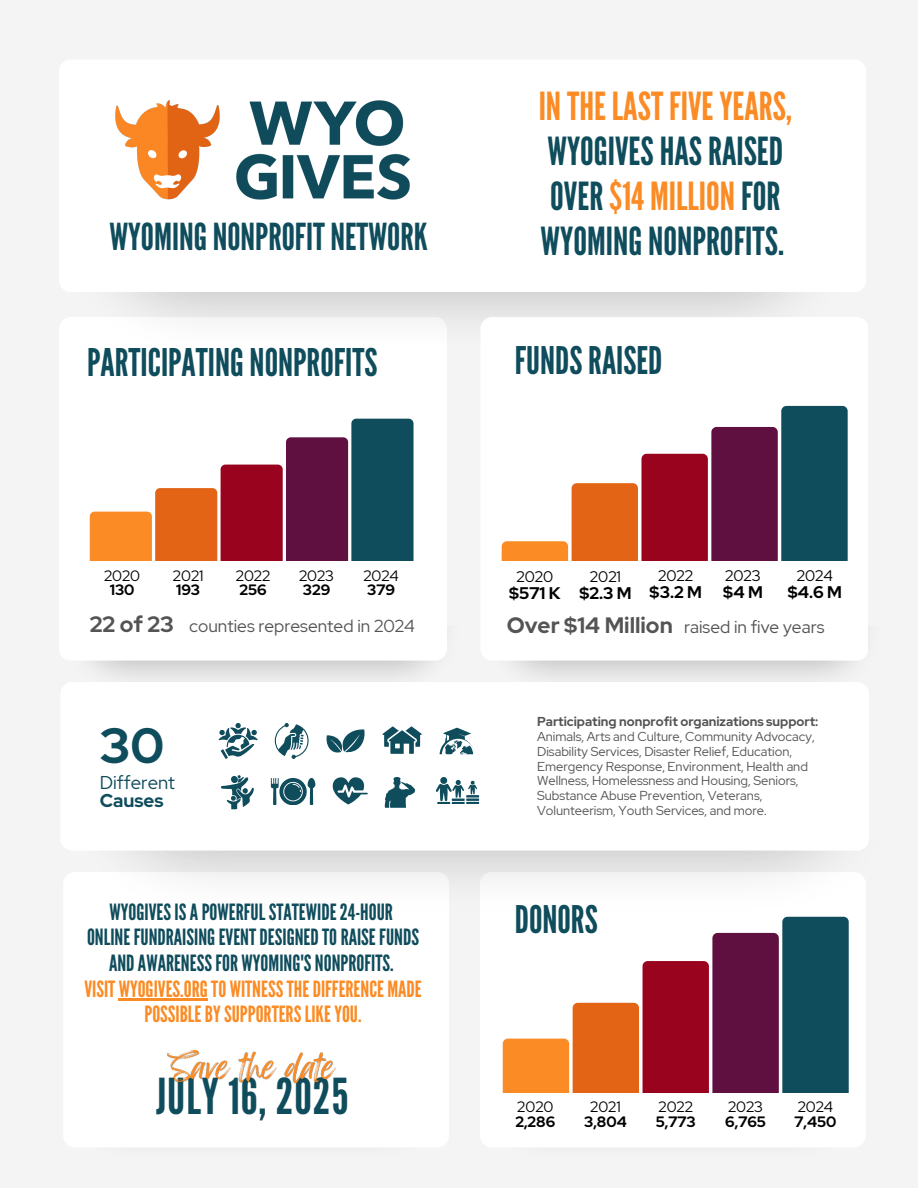
<style>
.page{position:relative;width:918px;height:1188px;background:#f4f4f4}
.page>*{position:absolute;margin:0;border:0;box-sizing:border-box;transform-origin:0 0}
.t1{font:49.35px "League Gothic";letter-spacing:.02em;color:#0f4c5c}
.t2{font:700 49.35px "Red Hat Display";color:#0f4c5c}
.t3{font:38.7px/45px "League Gothic";color:#0f4c5c}
.t4{font:38.1px "League Gothic";color:#0f4c5c}
.t5{font:37.2px "League Gothic";color:#0f4c5c}
.t6{font:22.35px/25.7px "League Gothic";color:#0f4c5c;text-align:center}
.t7{font:700 22.2px "Red Hat Display";color:#545454}
.t8{font:18.6px/18.1px "Red Hat Display";color:#0f4c5c}
.t9{font:17.4px "Red Hat Display";color:#545454}
.t10{font:700 16.8px "Red Hat Display";color:#000}
.t11{font:15.3px "Red Hat Display";color:#000}
.t12{font:15px "Red Hat Display";color:#000}
.t13{font:700 15px "Red Hat Display";color:#000}
.t14{font:12.9px/14.9px "Red Hat Display";color:#545454}
.t15{font:700 12.9px "Red Hat Display";color:#545454}
.s1{font-weight:700}
.s2{color:#fb8b24}
</style>
<div class="page">
<div style="left:59px;top:317px;width:388px;height:344px;background:#fff;border-radius:12px"></div>
<div style="left:59px;top:60px;width:807px;height:232px;background:#fff"></div>
<img style="left:113px;top:90px;width:108px;height:118px">
<img style="left:234px;top:152px;width:189px;height:52px">
<img style="left:248px;top:100px;width:159px;height:49px">
<div style="left:480px;top:317px;width:388px;height:344px;background:#fff;border-radius:12px"></div>
<div style="left:480px;top:922px;width:385px;height:225px;background:#fff"></div>
<div style="left:64px;top:922px;width:385px;height:225px;background:#fff"></div>
<img style="left:64px;top:851px;width:801px;height:71px">
<svg style="left:503px;top:917px;width:346px;height:176px"></svg>
<div style="left:60px;top:682px;width:809px;height:169px;background:#fff;border-radius:12px"></div>
<svg style="left:502px;top:406px;width:346px;height:154px"></svg>
<svg style="left:90px;top:419px;width:324px;height:141px"></svg>
<svg style="left:218px;top:723px;width:40px;height:36px"></svg>
<svg style="left:275px;top:723px;width:34px;height:36px"></svg>
<svg style="left:326px;top:729px;width:39px;height:24px"></svg>
<svg style="left:383px;top:726px;width:39px;height:27px"></svg>
<svg style="left:221px;top:775px;width:33px;height:35px"></svg>
<svg style="left:271px;top:778px;width:44px;height:27px"></svg>
<svg style="left:332px;top:777px;width:35px;height:27px"></svg>
<svg style="left:385px;top:777px;width:30px;height:30px"></svg>
<svg style="left:435px;top:777px;width:44px;height:27px"></svg>
<svg style="left:440px;top:728px;width:34px;height:27px"></svg>
<img style="left:163px;top:1043px;width:176px;height:49px">
<hr style="left:119px;top:999px;width:89px;height:2px;background:#fb8b24">
<h3 class="t5" style="left:109px;top:215px;width:320px">WYOMINGNONPROFITNETWORK</h3>
<p class="t4" style="left:87px;top:340px;width:292px">PARTICIPATINGNONPROFITS</p>
<p class="t12" style="left:104px;top:565px;width:38px">2020</p>
<p class="t13" style="left:110px;top:580px;width:26px">130</p>
<p class="t12" style="left:173px;top:565px;width:32px">2021</p>
<h2 class="t13" style="left:176px;top:580px;width:26px">193</h2>
<p class="t12" style="left:236px;top:565px;width:36px">2022</p>
<h6 class="t13" style="left:239px;top:580px;width:29px">256</h6>
<h5 class="t12" style="left:299px;top:565px;width:36px">2023</h5>
<p class="t13" style="left:303px;top:580px;width:29px">329</p>
<p class="t12" style="left:363px;top:565px;width:37px">2024</p>
<p class="t13" style="left:367px;top:580px;width:29px">379</p>
<p class="t7" style="left:90px;top:610px;width:86px">22 of 23</p>
<h6 class="t9" style="left:189px;top:614px;width:227px">counties represented in 2024</h6>
<p class="t2" style="left:100px;top:713px;width:66px">30</p>
<p class="t4" style="left:100px;top:758px;width:84px">DONORS</p>
<p class="t8" style="left:100px;top:773px;width:77px">Different<br><span class="s1">Causes</span></p>
<p class="t6" style="left:84px;top:899px;width:339px">WYOGIVESISAPOWERFULSTATEWIDE24-HOUR<br>ONLINE FUNDRAISINGEVENTDESIGNEDTORAISE FUNDS ANDAWARENESSFOR WYOMING'SNONPROFITS.<br><span class="s2">VISIT WYOGIVES.ORGTO WITNESSTHEDIFFERENCE MADE POSSIBLEBYSUPPORTERSLIKEYOU.</span></p>
<p class="t1" style="left:156px;top:1068px;width:194px">JULY 16, 2025</p>
<h6 class="t3" style="left:539px;top:84px;width:255px"><span class="s2">INTHE LASTFIVEYEARS,<br></span>WYOGIVESHASRAISED<br>OVER<span class="s2">$14 MILLION</span>FOR<br>WYOMINGNONPROFITS.</h6>
<h6 class="t4" style="left:515px;top:339px;width:149px">FUNDSRAISED</h6>
<h5 class="t11" style="left:516px;top:566px;width:38px">2020</h5>
<h5 class="t10" style="left:509px;top:582px;width:53px">$571 K</h5>
<p class="t11" style="left:590px;top:566px;width:33px">2021</p>
<p class="t10" style="left:579px;top:582px;width:54px">$2.3 M</p>
<p class="t11" style="left:658px;top:565px;width:36px">2022</p>
<p class="t10" style="left:650px;top:581px;width:54px">$3.2 M</p>
<p class="t11" style="left:725px;top:565px;width:37px">2023</p>
<p class="t10" style="left:723px;top:581px;width:41px">$4M</p>
<h2 class="t11" style="left:797px;top:565px;width:38px">2024</h2>
<h2 class="t10" style="left:788px;top:581px;width:56px">$4.6 M</h2>
<p class="t7" style="left:507px;top:610px;width:168px">Over $14 Million</p>
<p class="t9" style="left:684px;top:615px;width:142px">raised in five years</p>
<p class="t15" style="left:537px;top:713px;width:283px">Participating nonprofit organizations support:</p>
<p class="t14" style="left:537px;top:729px;width:279px">Animals, Arts and Culture, Community Advocacy, Disability Services, Disaster Relief, Education, Emergency Response, Environment, Health and Wellness, Homelessness and Housing, Seniors, Substance Abuse Prevention, Veterans, Volunteerism, Youth Services, and more.</p>
<p class="t4" style="left:515px;top:897px;width:84px">DONORS</p>
<p class="t12" style="left:517px;top:1097px;width:38px">2020</p>
<p class="t13" style="left:515px;top:1111px;width:41px">2,286</p>
<p class="t12" style="left:590px;top:1097px;width:32px">2021</p>
<p class="t13" style="left:584px;top:1111px;width:44px">3,804</p>
<h2 class="t12" style="left:659px;top:1097px;width:36px">2022</h2>
<p class="t13" style="left:656px;top:1111px;width:41px">5,773</p>
<h2 class="t12" style="left:728px;top:1097px;width:36px">2023</h2>
<p class="t13" style="left:725px;top:1111px;width:42px">6,765</p>
<p class="t12" style="left:798px;top:1097px;width:37px">2024</p>
<p class="t13" style="left:794px;top:1111px;width:44px">7,450</p>
</div>
